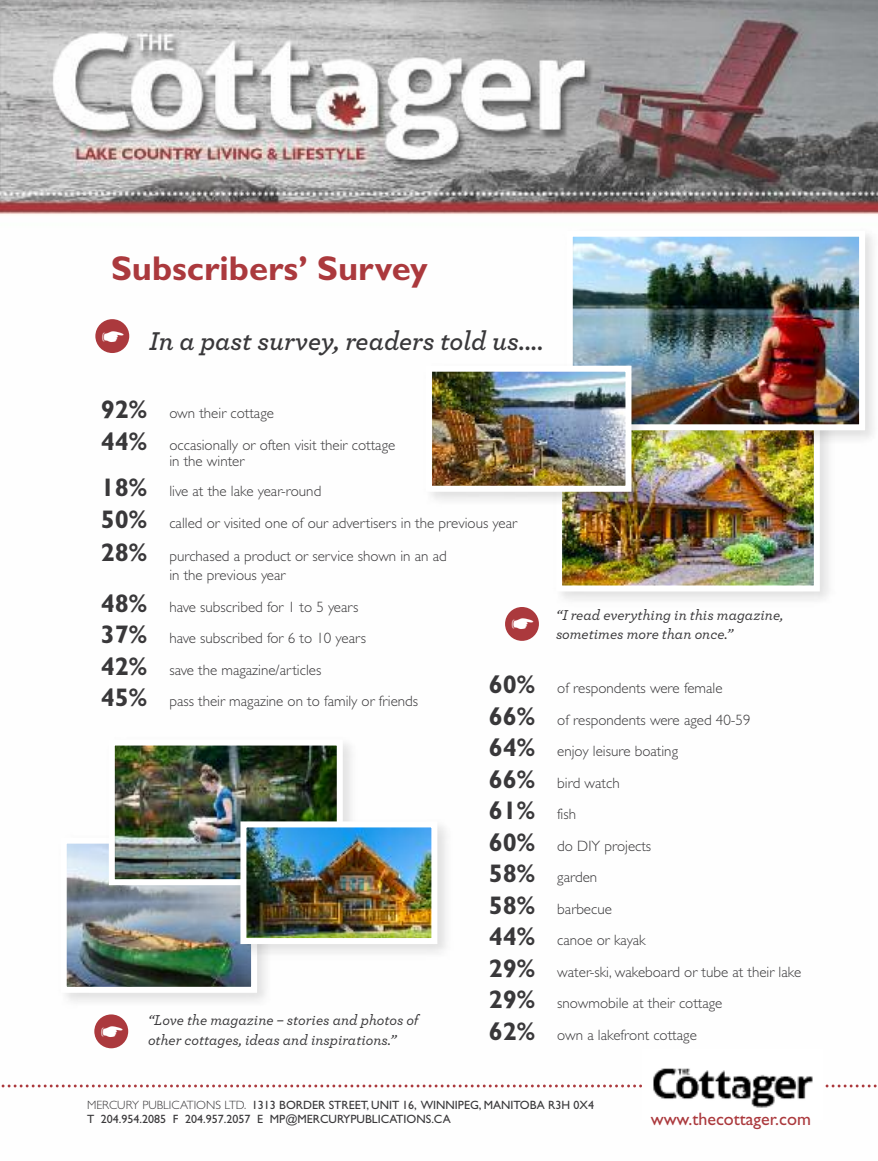
<style>
.page{position:relative;width:878px;height:1161px;background:#fff}
.page>*{position:absolute;margin:0;border:0;box-sizing:border-box;transform-origin:0 0}
.t1{font:700 34.5px "Gill Sans";color:#ab393d}
.t2{font:italic 600 27px "Archer";color:#39383a}
.t3{font:700 25.5px "Gill Sans";color:#39383a}
.t4{font:18px "Gill Sans Std";color:#ab393d}
.t5{font:300 15px/31.5px "Gill Sans";color:#39383a}
.t6{font:italic 500 15px/19.5px "Archer";color:#39383a}
.t7{font:12px/14.4px "Gill Sans";color:#39383a}
.s1{font-weight:700;font-size:25.5px}
.s2{font-weight:300}
</style>
<div class="page">
<img style="left:0;top:0;width:878px;height:1049px">
<svg style="left:1px;top:1084px;width:876px;height:4px"></svg>
<div style="left:642px;top:1049px;width:180px;height:71px;background:#fff"></div>
<img style="left:653px;top:1068px;width:160px;height:40px">
<div style="left:95px;top:319px;width:34px;height:34px;background:#ab393d;border-radius:50%"></div>
<img style="left:549px;top:450px;width:290px;height:161px">
<img style="left:563px;top:450px;width:249px;height:134px">
<div style="left:556px;top:415px;width:263px;height:176px;border:6px solid #fff"></div>
<img style="left:560px;top:224px;width:318px;height:226px">
<img style="left:573px;top:238px;width:285px;height:185px">
<div style="left:566px;top:231px;width:299px;height:199px;border:6px solid #fff"></div>
<img style="left:54px;top:831px;width:222px;height:181px">
<img style="left:68px;top:845px;width:182px;height:141px">
<div style="left:61px;top:838px;width:196px;height:155px;border:6px solid #fff"></div>
<img style="left:102px;top:732px;width:260px;height:173px">
<img style="left:116px;top:747px;width:220px;height:131px">
<div style="left:109px;top:740px;width:234px;height:145px;border:6px solid #fff"></div>
<img style="left:419px;top:359px;width:231px;height:153px">
<img style="left:433px;top:373px;width:191px;height:112px">
<div style="left:426px;top:366px;width:205px;height:126px;border:6px solid #fff"></div>
<img style="left:233px;top:815px;width:224px;height:148px">
<img style="left:247px;top:828px;width:183px;height:109px">
<div style="left:240px;top:821px;width:197px;height:123px;border:6px solid #fff"></div>
<div style="left:505px;top:607px;width:34px;height:34px;background:#ab393d;border-radius:50%"></div>
<div style="left:94px;top:1014px;width:34px;height:34px;background:#ab393d;border-radius:50%"></div>
<h1 class="t1" style="left:111px;top:255px;width:318px">Subscribers’ Survey</h1>
<h2 class="t2" style="left:149px;top:332px;width:396px">In a past survey, readers told us....</h2>
<h3 class="t3" style="left:101px;top:400px;width:48px">92%</h3>
<p class="t5" style="left:169px;top:399px;width:106px">own their cottage</p>
<h3 class="t3" style="left:101px;top:431px;width:48px">44%</h3>
<p class="t5" style="left:169px;top:438px;width:227px;line-height:16.5px">occasionally or often visit their cottage in the winter</p>
<h3 class="t3" style="left:101px;top:478px;width:48px">18%</h3>
<p class="t5" style="left:169px;top:477px;width:153px">live at the lake year-round</p>
<h3 class="t3" style="left:101px;top:509px;width:48px">50%</h3>
<p class="t5" style="left:101px;top:508px;width:418px;line-height:33px;text-indent:69px">called or visited one of our advertisers in the previous year<br><span class="s1">28%</span> purchased a product or service shown in an ad</p>
<p class="t5" style="left:101px;top:561px;width:259px;text-align:center">in the previous year<br><span class="s1">48%</span> have subscribed for 1 to 5 years</p>
<h3 class="t3" style="left:101px;top:625px;width:48px">37%</h3>
<p class="t6" style="left:556px;top:606px;width:229px">“I read everything in this magazine, sometimes more than once.”</p>
<p class="t5" style="left:101px;top:624px;width:267px;text-indent:69px">have subscribed for 6 to 10 years<br><span class="s1">42%</span> save the magazine/articles</p>
<h3 class="t3" style="left:101px;top:688px;width:48px">45%</h3>
<p class="t5" style="left:169px;top:687px;width:250px">pass their magazine on to family or friends</p>
<p class="t5" style="left:488px;top:674px;width:235px"><span class="s1">60%</span> of respondents were female</p>
<h3 class="t3" style="left:488px;top:706px;width:48px">66%</h3>
<p class="t5" style="left:557px;top:705px;width:195px">of respondents were aged 40-59</p>
<h3 class="t3" style="left:488px;top:738px;width:48px">64%</h3>
<p class="t5" style="left:488px;top:737px;width:191px;text-indent:69px">enjoy leisure boating<br><span class="s1">66%</span> bird watch<br><span class="s1">61%</span> fish<br><span class="s1">60%</span> do DIY projects<br><span class="s1">58%</span> garden</p>
<h3 class="t3" style="left:488px;top:895px;width:48px">58%</h3>
<p class="t5" style="left:557px;top:894px;width:56px">barbecue</p>
<h3 class="t3" style="left:488px;top:927px;width:48px">44%</h3>
<p class="t5" style="left:488px;top:926px;width:314px;text-indent:69px">canoe or kayak<br><span class="s1">29%</span> water-ski, wakeboard or tube at their lake<br><span class="s1">29%</span> snowmobile at their cottage</p>
<h3 class="t3" style="left:488px;top:1021px;width:48px">62%</h3>
<p class="t5" style="left:557px;top:1020px;width:141px">own a lakefront cottage</p>
<p class="t6" style="left:148px;top:1012px;width:272px">“Love the magazine – stories and photos of other cottages, ideas and inspirations.”</p>
<p class="t7" style="left:87px;top:1099px;width:508px"><span class="s2">MERCURY PUBLICATIONS LTD.</span> 1313 BORDER STREET, UNIT 16, WINNIPEG, MANITOBA R3H 0X4<br>T 204.954.2085 F 204.957.2057 E MP@MERCURYPUBLICATIONS.CA</p>
<p class="t4" style="left:650px;top:1112px;width:162px">www.thecottager.com</p>
</div>
